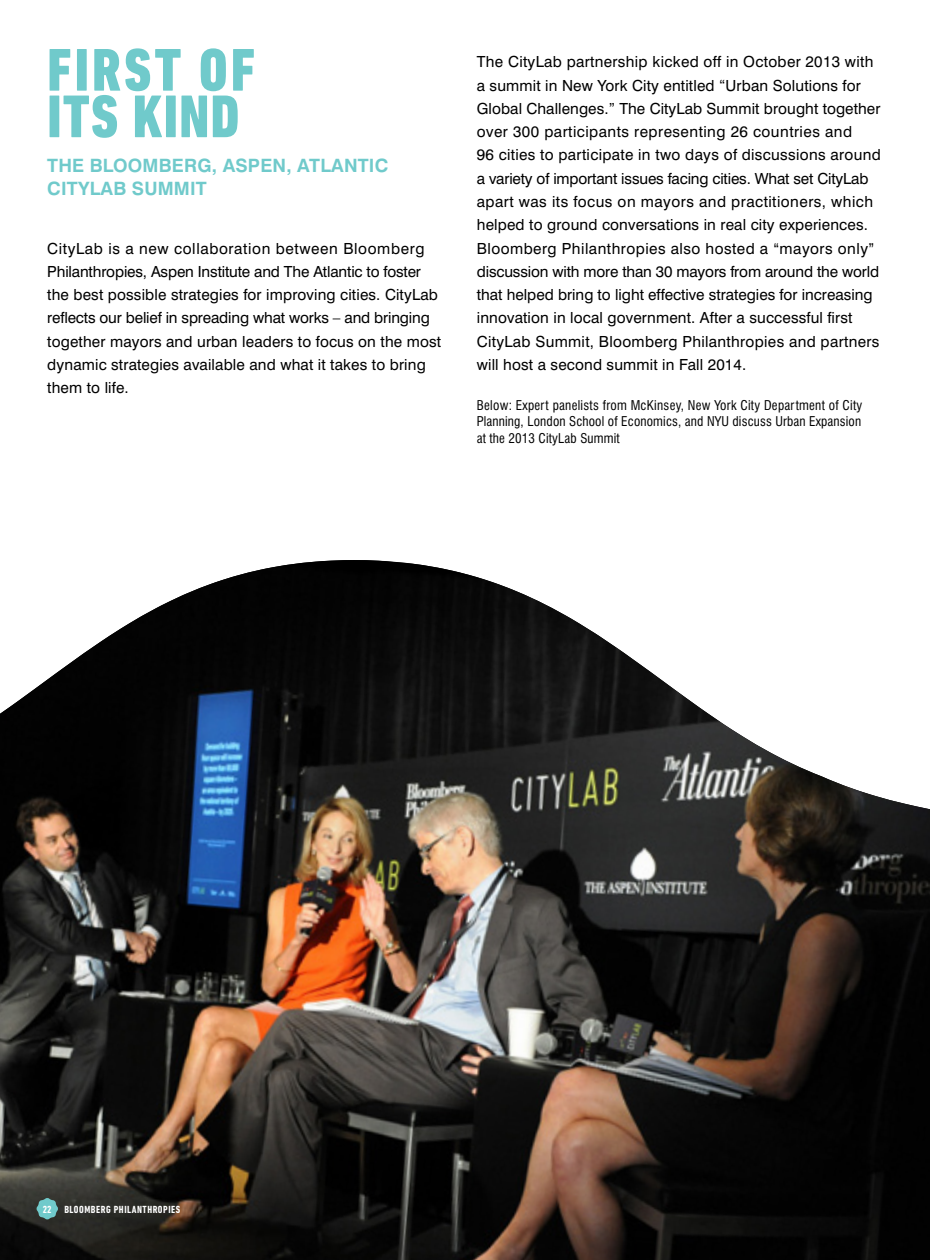
<style>
.page{position:relative;width:930px;height:1260px;background:#fff}
.page>*{position:absolute;margin:0;border:0;box-sizing:border-box;transform-origin:0 0}
.t1{font:800 condensed 61.25px/46.6px "DIN Next LT Pro";letter-spacing:.035em;color:#70cacb}
.t2{font:700 18.38px "Swiss 721 BT";letter-spacing:.01em;color:#70cacb}
.t3{font:15.4px/23.3px "Swiss 721 BT";letter-spacing:.01em;color:#000}
.t4{font:condensed 13.12px/16.6px "Swiss 721 BT";letter-spacing:.01em;color:#000;text-align:justify}
.t5{font:700 condensed 10.5px "DIN Next LT Pro";letter-spacing:.05em;color:#fff}
.s1{font-family:"Akzidenz Grotesk BE"}
</style>
<div class="page">
<img style="left:0;top:560px;width:929px;height:700px">
<svg style="left:37px;top:1198px;width:21px;height:21px"></svg>
<h1 class="t1" style="left:47px;top:47px;width:209px">FIRST OF<br>ITS KIND</h1>
<p class="t2" style="left:47px;top:154px;width:81px">THE BLOOMBERG</p>
<p class="t2" style="left:212px;top:154px;width:37px">, ASPE</p>
<p class="t2" style="left:272px;top:154px;width:97px">N, ATLANTIC</p>
<p class="t2" style="left:47px;top:177px;width:55px">CITYLAB</p>
<p class="t2" style="left:132px;top:177px;width:39px">SUMMIT</p>
<p class="t3" style="left:47px;top:236px;width:395px">CityLab is a new collaboration between Bloomberg Philanthropies, Aspen Institute and The Atlantic to foster the best possible strategies for improving cities. CityLab reflects our belief in spreading what works – and bringing together mayors and urban leaders to focus on the most dynamic strategies available and what it takes to bring them to life.</p>
<p class="t3" style="left:476px;top:50px;width:405px">The CityLab partnership kicked off in October 2013 with a summit in New York City entitled “Urban Solutions for Global Challenges.” The CityLab Summit brought together over 300 participants representing 26 countries and<br>96 cities to participate in two days of discussions around a variety of important issues facing cities. What set CityLab apart was its focus on mayors and practitioners, which helped to ground conversations in real city experiences.<br>Bloomberg Philanthropies also hosted a <span class="s1">“</span>mayors only<span class="s1">” </span>discussion with more than 30 mayors from around the world that helped bring to light effective strategies for increasing innovation in local government. After a successful first CityLab Summit, Bloomberg Philanthropies and partners will host a second summit in Fall 2014.</p>
<p class="t4" style="left:476px;top:397px;width:387px">Below: Expert panelists from McKinsey, New York City Department of City Planning, London School of Economics, and NYU discuss Urban Expansion at the 2013 CityLab Summit</p>
<p class="t5" style="left:43px;top:1203px;width:139px">22 BLOOMBERG PHILANTHROPIES</p>
</div>
